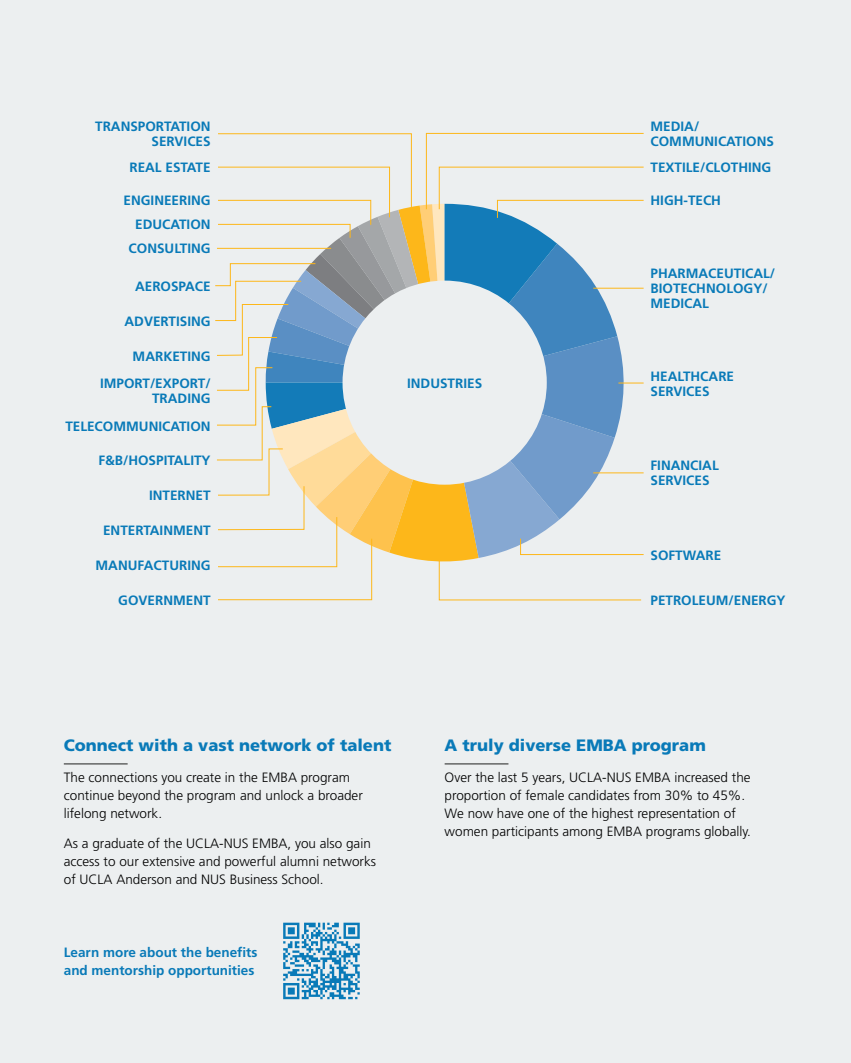
<style>
.page{position:relative;width:851px;height:1063px;background:#fff}
.page>*{position:absolute;margin:0;border:0;box-sizing:border-box;transform-origin:0 0}
.t1{font:900 16.5px "Frutiger";color:#097ab8}
.t2{font:700 13.5px/15px "Frutiger";color:#097ab8}
.t3{font:300 13.5px/18px "Frutiger";color:#000}
</style>
<div class="page">
<div style="left:0;top:0;width:850px;height:1063px;background:#eceff0"></div>
<hr style="left:850px;top:98px;width:1px;height:76px;background:#b9cae4">
<hr style="left:64px;top:764px;width:64px;height:1px;background:#202020">
<hr style="left:444px;top:764px;width:64px;height:1px;background:#202020">
<svg style="left:283px;top:923px;width:77px;height:76px"></svg>
<svg style="left:215px;top:133px;width:429px;height:468px"></svg>
<hr style="left:217px;top:248px;width:114px;height:1px;background:#fdb71a">
<p class="t2" style="left:95px;top:119px;width:117px;text-align:right">TRANSPORTATION<br>SERVICES</p>
<p class="t2" style="left:650px;top:119px;width:125px">MEDIA/<br>COMMUNICATIONS</p>
<p class="t2" style="left:650px;top:160px;width:122px">TEXTILE/CLOTHING</p>
<p class="t2" style="left:129px;top:160px;width:83px">REAL ESTATE</p>
<p class="t2" style="left:123px;top:193px;width:89px">ENGINEERING</p>
<p class="t2" style="left:135px;top:217px;width:77px">EDUCATION</p>
<p class="t2" style="left:128px;top:241px;width:84px">CONSULTING</p>
<p class="t2" style="left:135px;top:279px;width:77px">AEROSPACE</p>
<p class="t2" style="left:124px;top:314px;width:88px">ADVERTISING</p>
<p class="t2" style="left:132px;top:349px;width:80px">MARKETING</p>
<p class="t2" style="left:100px;top:376px;width:112px;text-align:right">IMPORT/EXPORT/<br>TRADING</p>
<p class="t2" style="left:65px;top:418px;width:147px">TELECOMMUNICATION</p>
<p class="t2" style="left:98px;top:453px;width:114px">F&amp;B/HOSPITALITY</p>
<p class="t2" style="left:149px;top:488px;width:63px">INTERNET</p>
<p class="t2" style="left:103px;top:523px;width:109px">ENTERTAINMENT</p>
<p class="t2" style="left:95px;top:558px;width:117px">MANUFACTURING</p>
<p class="t2" style="left:118px;top:593px;width:94px">GOVERNMENT</p>
<p class="t2" style="left:407px;top:376px;width:77px">INDUSTRIES</p>
<p class="t2" style="left:650px;top:193px;width:72px">HIGH-TECH</p>
<p class="t2" style="left:650px;top:266px;width:126px">PHARMACEUTICAL/<br>BIOTECHNOLOGY/<br>MEDICAL</p>
<p class="t2" style="left:650px;top:368px;width:85px">HEALTHCARE<br>SERVICES</p>
<p class="t2" style="left:650px;top:458px;width:70px">FINANCIAL<br>SERVICES</p>
<p class="t2" style="left:650px;top:548px;width:72px">SOFTWARE</p>
<p class="t2" style="left:650px;top:593px;width:137px">PETROLEUM/ENERGY</p>
<p class="t1" style="left:64px;top:735px;width:329px">Connect with a vast network of talent</p>
<p class="t3" style="left:64px;top:768px;width:300px">The connections you create in the EMBA program continue beyond the program and unlock a broader lifelong network.</p>
<p class="t3" style="left:64px;top:835px;width:314px">As a graduate of the UCLA-NUS EMBA, you also gain access to our extensive and powerful alumni networks of UCLA Anderson and NUS Business School.</p>
<p class="t2" style="left:64px;top:943px;width:195px;line-height:18px">Learn more about the benefits and mentorship opportunities</p>
<p class="t1" style="left:444px;top:735px;width:263px">A truly diverse EMBA program</p>
<p class="t3" style="left:444px;top:768px;width:308px">Over the last 5 years, UCLA-NUS EMBA increased the proportion of female candidates from 30% to 45%.<br>We now have one of the highest representation of women participants among EMBA programs globally.</p>
</div>
